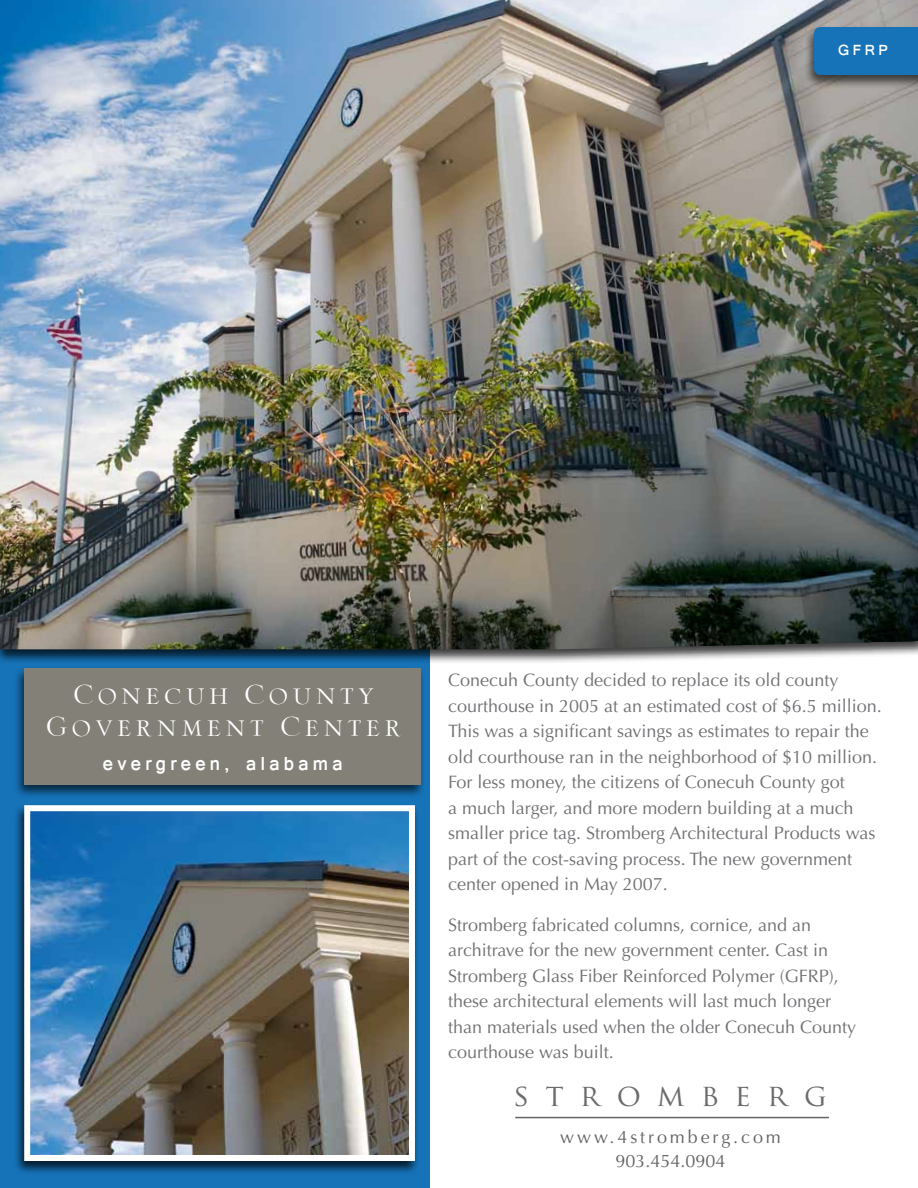
<style>
.page{position:relative;width:918px;height:1188px;background:#fff}
.page>*{position:absolute;margin:0;border:0;box-sizing:border-box;transform-origin:0 0}
.t1{font:30px "Trajan Pro";letter-spacing:.54em;color:#636466}
.t2{font:27px/32.4px "Torino";letter-spacing:.2em;color:#fff;text-align:center}
.t3{font:27px "Gautami";letter-spacing:.16em;color:#fff}
.t4{font:21px "Gautami";color:#fff}
.t5{font:18px/25.5px "Optima LT Std";color:#6f7073}
.t6{font:18px/24px "Optima LT Std";letter-spacing:.16em;color:#636466;text-align:center}
</style>
<div class="page">
<div style="left:0;top:629px;width:429px;height:559px;background:#1673b8"></div>
<div style="left:13px;top:666px;width:414px;height:133px;background:#000;opacity:.65"></div>
<div style="left:24px;top:668px;width:397px;height:117px;background:#838077"></div>
<hr style="left:515px;top:1117px;width:314px;height:1px;background:#636466">
<div style="left:13px;top:803px;width:407px;height:372px;background:#000;opacity:.75"></div>
<img style="left:31px;top:812px;width:377px;height:342px">
<div style="left:24px;top:805px;width:391px;height:356px;border:6px solid #fff"></div>
<div style="left:0;top:0;width:918px;height:664px;background:#000;opacity:.75"></div>
<img style="left:0;top:0;width:918px;height:649px">
<div style="left:803px;top:25px;width:115px;height:64px;background:#000;opacity:.65"></div>
<div style="left:814px;top:27px;width:104px;height:48px;background:#1673b8"></div>
<p class="t4" style="left:838px;top:36px;width:51px">GFRP</p>
<h2 class="t2" style="left:46px;top:678px;width:356px">CONECUH COUNTY<br>GOVERNMENT CENTER</h2>
<h2 class="t3" style="left:103px;top:745px;width:241px">evergreen, alabama</h2>
<p class="t5" style="left:448px;top:668px;width:435px">Conecuh County decided to replace its old county courthouse in 2005 at an estimated cost of $6.5 million.<br>This was a significant savings as estimates to repair the old courthouse ran in the neighborhood of $10 million.<br>For less money, the citizens of Conecuh County got<br>a much larger, and more modern building at a much smaller price tag. Stromberg Architectural Products was part of the cost-saving process. The new government center opened in May 2007.</p>
<p class="t5" style="left:448px;top:912px;width:409px">Stromberg fabricated columns, cornice, and an architrave for the new government center. Cast in Stromberg Glass Fiber Reinforced Polymer (GFRP), these architectural elements will last much longer than materials used when the older Conecuh County courthouse was built.</p>
<h1 class="t1" style="left:514px;top:1076px;width:315px">STROMBERG</h1>
<p class="t6" style="left:560px;top:1125px;width:222px">www.4stromberg.com<br>903.454.0904</p>
</div>
